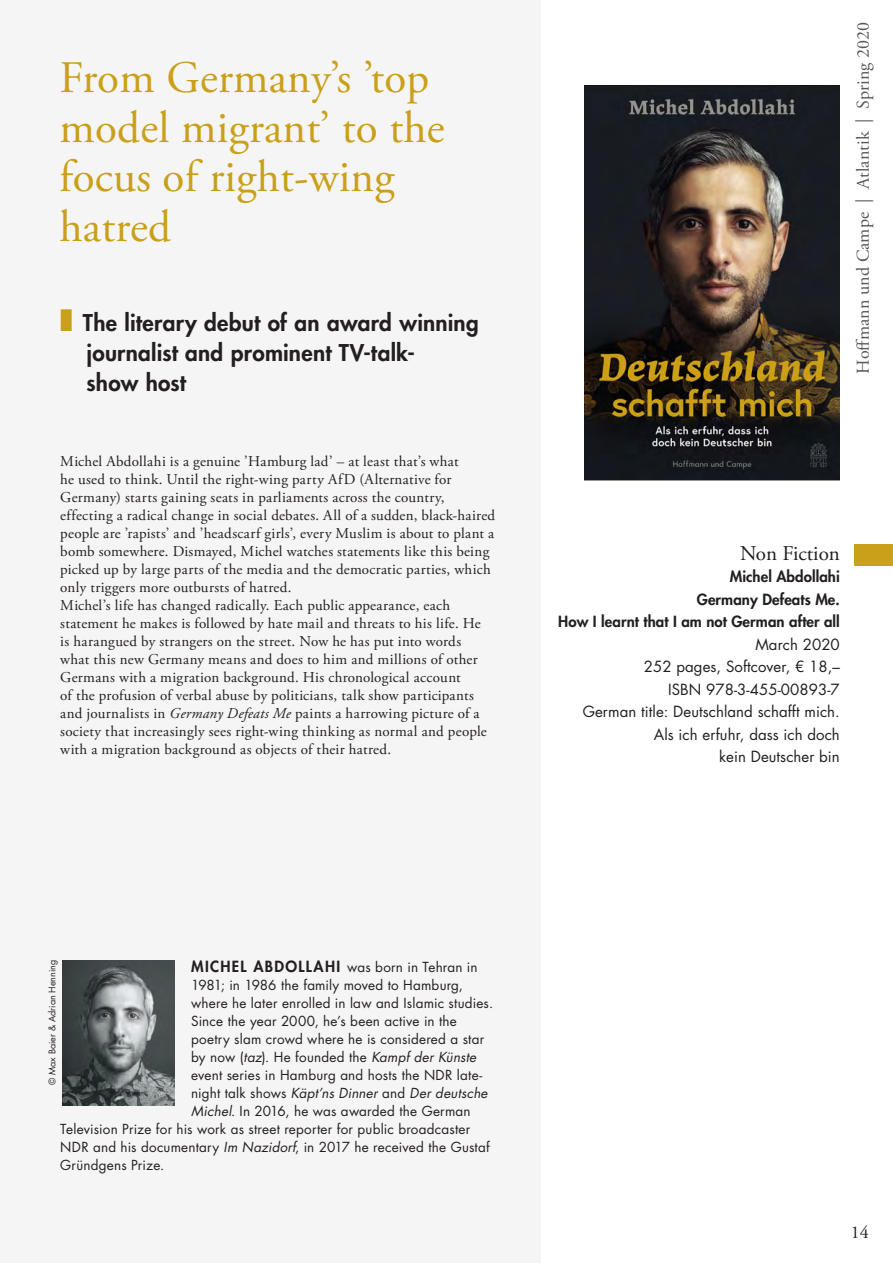
<style>
.page{position:relative;width:893px;height:1263px;background:#fff}
.page>*{position:absolute;margin:0;border:0;box-sizing:border-box;transform-origin:0 0}
.t1{font:45px/49.5px "Adobe Garamond Pro";letter-spacing:.005em;color:#caa01a}
.t2{font:800 22.5px/30px "Futura Std";letter-spacing:.01em;color:#231f20}
.t3{font:21px "Adobe Garamond Pro";color:#231f20}
.t4{font:18px "Adobe Garamond Pro";letter-spacing:.005em;color:#57585a}
.t5{font:18px "Adobe Garamond Pro";color:#231f20}
.t6{font:15px/18px "Adobe Garamond Pro";letter-spacing:.02em;color:#231f20}
.t7{font:15px/22.5px "Futura Std";letter-spacing:.005em;color:#231f20;text-align:right}
.t8{font:800 15px/22.5px "Futura Std";letter-spacing:.005em;color:#231f20;text-align:right}
.t9{font:13.5px "Futura Std";letter-spacing:.015em;color:#231f20}
.t10{font:italic 13.5px "Futura Std";letter-spacing:.015em;color:#231f20}
.t11{font:9px "Futura Std";color:#231f20}
.s1{color:#caa01a}
.s2{font-style:italic}
.s3{font-weight:800;font-size:15px}
.s4{font-style:normal}
</style>
<div class="page">
<div style="left:0;top:0;width:541px;height:1263px;background:#f6f5f5"></div>
<img style="left:585px;top:85px;width:255px;height:394px">
<div style="left:855px;top:545px;width:38px;height:21px;background:#caa01a"></div>
<img style="left:63px;top:960px;width:111px;height:145px">
<h1 class="t1" style="left:60px;top:55px;width:387px">From Germany’s ’top model migrant’ to the focus of right-wing hatred</h1>
<h2 class="t2" style="left:87px;top:308px;width:394px;text-indent:-27px"><span class="s1">❚</span> The literary debut of an award winning journalist and prominent TV-talk-<br>show host</h2>
<p class="t6" style="left:60px;top:453px;width:436px">Michel Abdollahi is a genuine ’Hamburg lad’ – at least that’s what<br>he used to think. Until the right-wing party AfD (Alternative for Germany) starts gaining seats in parliaments across the country, effecting a radical change in social debates. All of a sudden, black-haired people are ’rapists’ and ’headscarf girls’, every Muslim is about to plant a bomb somewhere. Dismayed, Michel watches statements like this being picked up by large parts of the media and the democratic parties, which only triggers more outbursts of hatred.<br>Michel’s life has changed radically. Each public appearance, each statement he makes is followed by hate mail and threats to his life. He<br>is harangued by strangers on the street. Now he has put into words<br>what this new Germany means and does to him and millions of other Germans with a migration background. His chronological account<br>of the profusion of verbal abuse by politicians, talk show participants and journalists in <span class="s2">Germany Defeats Me</span> paints a harrowing picture of a society that increasingly sees right-wing thinking as normal and people with a migration background as objects of their hatred.</p>
<p class="t4" style="left:852px;top:374px;width:353px;rotate:-90deg">Hoffmann und Campe | Atlantik | Spring 2020</p>
<h3 class="t3" style="left:740px;top:540px;width:101px">Non Fiction</h3>
<p class="t8" style="left:558px;top:565px;width:283px">Michel Abdollahi<br>Germany Defeats Me.<br>How I learnt that I am not German after all</p>
<p class="t7" style="left:583px;top:633px;width:259px">March 2020<br>252 pages, Softcover, € 18,–<br>ISBN 978-3-455-00893-7<br>German title: Deutschland schafft mich.<br>Als ich erfuhr, dass ich doch<br>kein Deutscher bin</p>
<p class="t11" style="left:46px;top:1085px;width:127px;rotate:-90deg">© Max Baier &amp; Adrian Henning</p>
<p class="t9" style="left:191px;top:958px;width:288px"><span class="s3">MICHEL ABDOLLAHI</span> was born in Tehran in</p>
<p class="t9" style="left:191px;top:976px;width:273px">1981; in 1986 the family moved to Hamburg,</p>
<p class="t9" style="left:191px;top:994px;width:304px">where he later enrolled in law and Islamic studies.</p>
<p class="t9" style="left:191px;top:1012px;width:267px">Since the year 2000, he’s been active in the</p>
<p class="t9" style="left:191px;top:1030px;width:295px">poetry slam crowd where he is considered a star</p>
<p class="t9" style="left:191px;top:1048px;width:287px">by now (<span class="s2">taz</span>). He founded the <span class="s2">Kampf der Künste</span></p>
<p class="t9" style="left:191px;top:1066px;width:293px">event series in Hamburg and hosts the NDR late-</p>
<p class="t10" style="left:191px;top:1084px;width:298px"><span class="s4">night talk shows</span> Käpt’ns Dinner <span class="s4">and</span> Der deutsche</p>
<p class="t9" style="left:191px;top:1102px;width:281px"><span class="s2">Michel</span>. In 2016, he was awarded the German</p>
<p class="t9" style="left:60px;top:1120px;width:411px">Television Prize for his work as street reporter for public broadcaster</p>
<p class="t9" style="left:60px;top:1138px;width:431px">NDR and his documentary <span class="s2">Im Nazidorf</span>, in 2017 he received the Gustaf</p>
<p class="t9" style="left:60px;top:1156px;width:106px">Gründgens Prize.</p>
<p class="t5" style="left:851px;top:1221px;width:19px">14</p>
</div>
